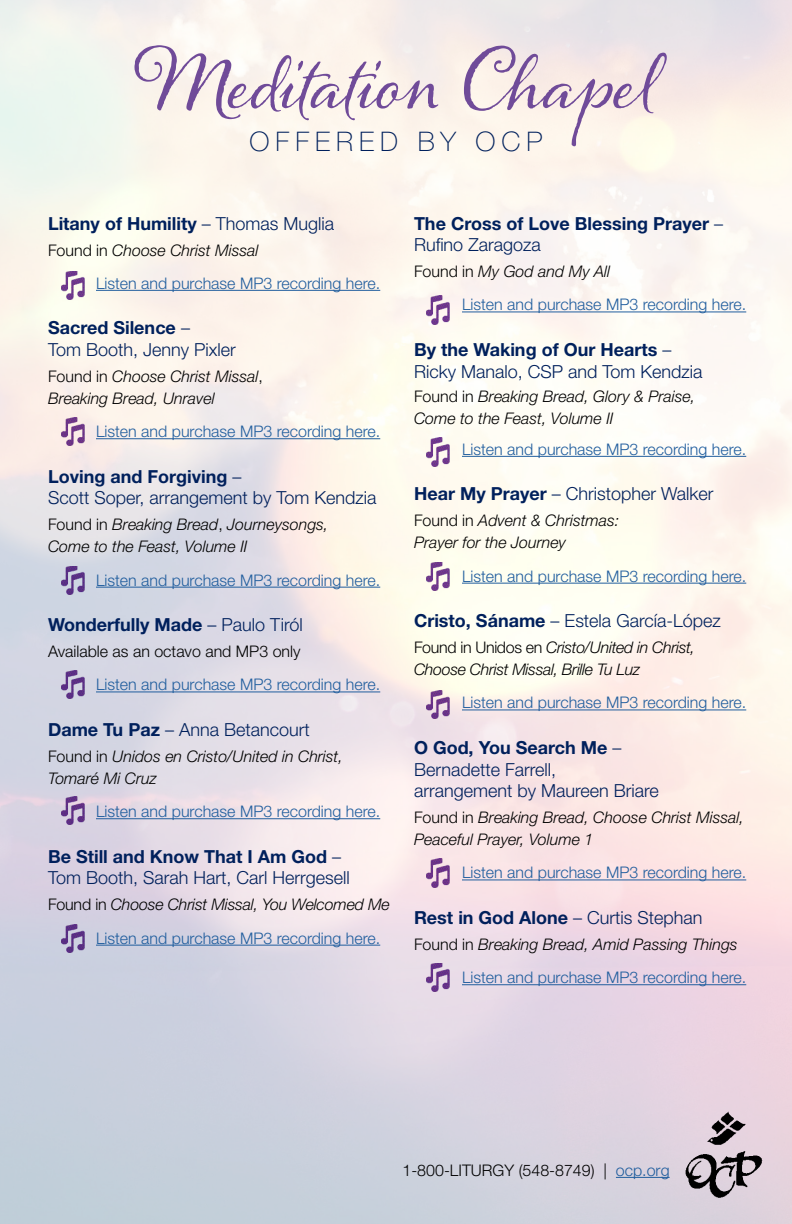
<style>
.page{position:relative;width:792px;height:1224px;background:#fff}
.page>*{position:absolute;margin:0;border:0;box-sizing:border-box;transform-origin:0 0}
.t1{font:75.6px "Alana";color:#704b99}
.t2{font:100 27px "Helvetica Neue LT Std";letter-spacing:.22em;color:#00205c}
.t3{font:300 18px/21.6px "Helvetica Neue LT Std";color:#00205c}
.t4{font:700 18px/21.6px "Helvetica Neue LT Std";color:#00205c}
.t5{font:300 16px/33.2px "Helvetica Neue LT Std";color:#215e9e}
.t6{font:italic 300 16px/22px "Helvetica Neue LT Std";color:#000}
.t7{font:italic 300 16px/22px "Helvetica Neue LT Std";letter-spacing:-.02em;color:#000}
.t8{font:300 16px "Helvetica Neue LT Std";color:#000}
.s1{font-weight:300}
.s2{color:#000}
.s3{font-style:italic;color:#000}
.s4{font-weight:700}
.s5{font-style:normal}
.s6{color:#215e9e}
</style>
<div class="page">
<img style="left:0;top:0;width:792px;height:1224px">
<img style="left:676px;top:1104px;width:95px;height:104px">
<hr style="left:616px;top:1177px;width:54px;height:1px;background:#215e9e">
<hr style="left:96px;top:290px;width:284px;height:1px;background:#215e9e">
<hr style="left:96px;top:438px;width:284px;height:1px;background:#215e9e">
<hr style="left:96px;top:587px;width:284px;height:1px;background:#215e9e">
<hr style="left:96px;top:692px;width:284px;height:1px;background:#215e9e">
<hr style="left:96px;top:818px;width:284px;height:1px;background:#215e9e">
<hr style="left:96px;top:945px;width:284px;height:1px;background:#215e9e">
<hr style="left:462px;top:312px;width:284px;height:1px;background:#215e9e">
<hr style="left:462px;top:456px;width:284px;height:1px;background:#215e9e">
<hr style="left:462px;top:583px;width:284px;height:1px;background:#215e9e">
<hr style="left:462px;top:710px;width:284px;height:1px;background:#215e9e">
<hr style="left:462px;top:880px;width:284px;height:1px;background:#215e9e">
<hr style="left:462px;top:984px;width:284px;height:1px;background:#215e9e">
<img style="left:62px;top:271px;width:22px;height:29px">
<img style="left:62px;top:418px;width:22px;height:28px">
<img style="left:62px;top:566px;width:22px;height:29px">
<img style="left:62px;top:670px;width:22px;height:29px">
<img style="left:62px;top:796px;width:22px;height:29px">
<img style="left:62px;top:924px;width:22px;height:29px">
<img style="left:427px;top:296px;width:22px;height:28px">
<img style="left:427px;top:438px;width:22px;height:28px">
<img style="left:427px;top:562px;width:22px;height:29px">
<img style="left:427px;top:691px;width:22px;height:28px">
<img style="left:427px;top:859px;width:22px;height:28px">
<img style="left:427px;top:963px;width:22px;height:28px">
<h1 class="t1" style="left:138px;top:37px;width:517px">Meditation Chapel</h1>
<h2 class="t2" style="left:250px;top:126px;width:294px">OFFERED BY OCP</h2>
<p class="t4" style="left:48px;top:212px;width:288px">Litany of Humility <span class="s1">– Thomas Muglia</span></p>
<p class="t5" style="left:96px;top:233px;width:286px;text-indent:-48px"><span class="s2">Found in</span> <span class="s3">Choose Christ Missal<br></span>Listen and purchase MP3 recording here.</p>
<p class="t3" style="left:48px;top:317px;width:189px"><span class="s4">Sacred Silence</span> –<br>Tom Booth, Jenny Pixler</p>
<p class="t6" style="left:48px;top:365px;width:216px"><span class="s5">Found in</span> Choose Christ Missal<span class="s5">,<br></span>Breaking Bread, Unravel</p>
<p class="t5" style="left:96px;top:415px;width:286px">Listen and purchase MP3 recording here.</p>
<p class="t3" style="left:48px;top:465px;width:330px"><span class="s4">Loving and Forgiving</span> –<br>Scott Soper, arrangement by Tom Kendzia</p>
<p class="t6" style="left:48px;top:513px;width:282px"><span class="s5">Found in</span> Breaking Bread<span class="s5">,</span> Journeysongs,<br>Come to the Feast, Volume II</p>
<p class="t5" style="left:96px;top:563px;width:286px">Listen and purchase MP3 recording here.</p>
<p class="t4" style="left:48px;top:614px;width:256px">Wonderfully Made <span class="s1">– Paulo Tiról</span></p>
<p class="t8" style="left:48px;top:642px;width:254px">Available as an octavo and MP3 only</p>
<p class="t5" style="left:96px;top:668px;width:286px">Listen and purchase MP3 recording here.</p>
<p class="t3" style="left:48px;top:718px;width:263px"><span class="s4">Dame Tu Paz</span> – Anna Betancourt</p>
<p class="t6" style="left:48px;top:745px;width:296px"><span class="s5">Found in</span> Unidos en Cristo/United in Christ,<br>Tomaré Mi Cruz</p>
<p class="t5" style="left:96px;top:795px;width:286px">Listen and purchase MP3 recording here.</p>
<p class="t3" style="left:48px;top:845px;width:303px"><span class="s4">Be Still and Know That I Am God</span> –<br>Tom Booth, Sarah Hart, Carl Herrgesell</p>
<p class="t5" style="left:96px;top:888px;width:295px;text-indent:-48px"><span class="s2">Found in</span> <span class="s3">Choose Christ Missal, You Welcomed Me<br></span>Listen and purchase MP3 recording here.</p>
<p class="t4" style="left:414px;top:212px;width:311px">The Cross of Love Blessing Prayer <span class="s1">–<br>Rufino Zaragoza</span></p>
<p class="t5" style="left:462px;top:255px;width:286px;text-indent:-48px"><span class="s2">Found in</span> <span class="s3">My God and My All<br></span>Listen and purchase MP3 recording here.</p>
<p class="t3" style="left:414px;top:338px;width:290px"><span class="s4">By the Waking of Our Hearts</span> –<br>Ricky Manalo, CSP and Tom Kendzia</p>
<p class="t6" style="left:414px;top:385px;width:283px"><span class="s5">Found in</span> Breaking Bread, Glory &amp; Praise,<br>Come to the Feast, Volume II</p>
<p class="t5" style="left:462px;top:432px;width:286px">Listen and purchase MP3 recording here.</p>
<p class="t3" style="left:414px;top:483px;width:301px"><span class="s4">Hear My Prayer</span> – Christopher Walker</p>
<p class="t6" style="left:414px;top:509px;width:207px"><span class="s5">Found in</span> Advent &amp; Christmas:<br>Prayer for the Journey</p>
<p class="t5" style="left:462px;top:559px;width:286px">Listen and purchase MP3 recording here.</p>
<p class="t3" style="left:414px;top:610px;width:308px"><span class="s4">Cristo, Sáname</span> – Estela García-López</p>
<p class="t7" style="left:414px;top:636px;width:283px"><span class="s5">Found in Unidos en</span> Cristo/United in Christ,<br>Choose Christ Missal, Brille Tu Luz</p>
<p class="t5" style="left:462px;top:686px;width:286px">Listen and purchase MP3 recording here.</p>
<p class="t3" style="left:414px;top:736px;width:246px"><span class="s4">O God, You Search Me</span> –<br>Bernadette Farrell, arrangement by Maureen Briare</p>
<p class="t6" style="left:414px;top:806px;width:331px"><span class="s5">Found in</span> Breaking Bread, Choose Christ Missal,<br>Peaceful Prayer, Volume 1</p>
<p class="t5" style="left:462px;top:856px;width:286px">Listen and purchase MP3 recording here.</p>
<p class="t4" style="left:414px;top:906px;width:290px">Rest in God Alone <span class="s1">– Curtis Stephan</span></p>
<p class="t5" style="left:462px;top:927px;width:286px;text-indent:-48px"><span class="s2">Found in</span> <span class="s3">Breaking Bread, Amid Passing Things<br></span>Listen and purchase MP3 recording here.</p>
<p class="t8" style="left:403px;top:1160px;width:269px">1-800-LITURGY (548-8749) | <span class="s6">ocp.org</span></p>
</div>
